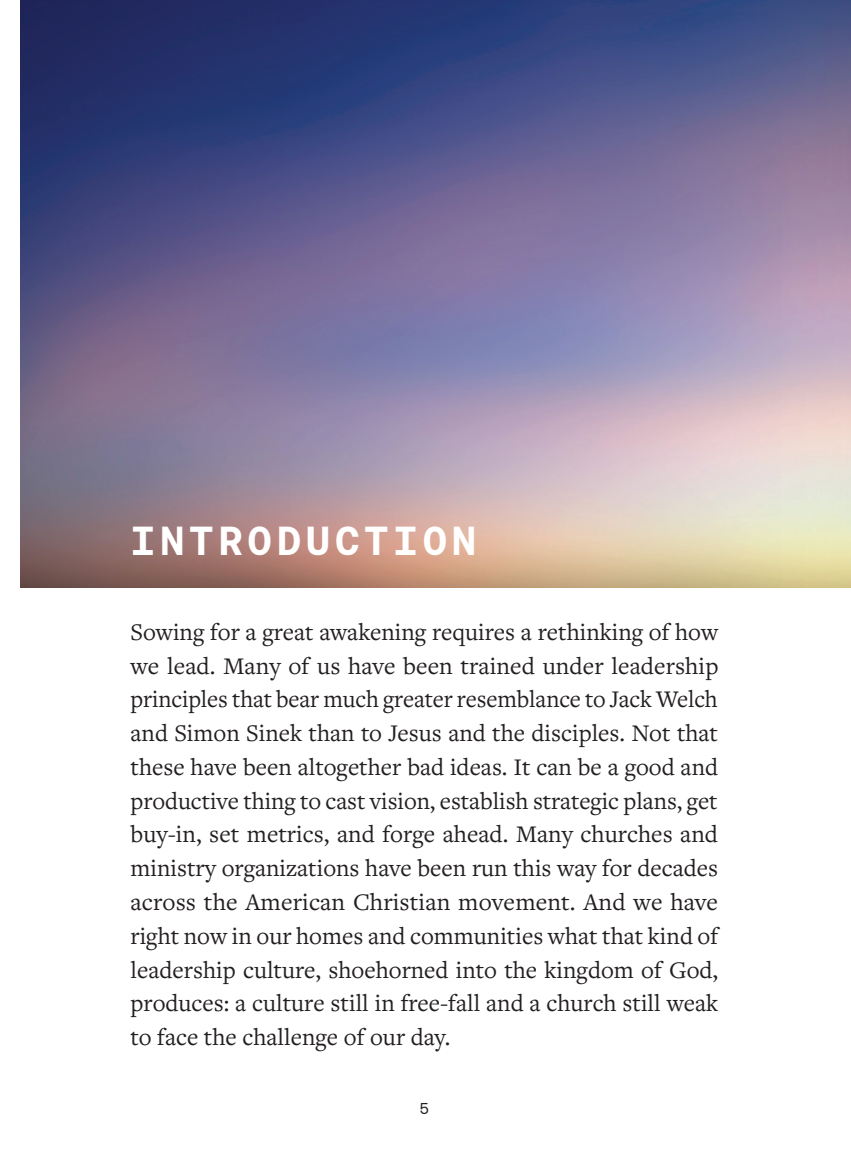
<style>
.page{position:relative;width:851px;height:1175px;background:#fff}
.page>*{position:absolute;margin:0;border:0;box-sizing:border-box;transform-origin:0 0}
.t1{font:700 40.5px "Aeonik Mono";letter-spacing:.1em;color:#fff}
.t2{font:24.75px/33.8px "Freight Text Pro";color:#231f20;text-align:justify}
.t3{font:15.75px "Aeonik Mono";color:#231f20}
</style>
<div class="page">
<img style="left:20px;top:0;width:830px;height:587px">
<h1 class="t1" style="left:130px;top:516px;width:347px">INTRODUCTION</h1>
<p class="t2" style="left:130px;top:614px;width:589px">Sowing for a great awakening requires a rethinking of how we lead. Many of us have been trained under leadership principles that bear much greater resemblance to Jack Welch and Simon Sinek than to Jesus and the disciples. Not that these have been altogether bad ideas. It can be a good and productive thing to cast vision, establish strategic plans, get buy-in, set metrics, and forge ahead. Many churches and ministry organizations have been run this way for decades across the American Christian movement. And we have right now in our homes and communities what that kind of leadership culture, shoehorned into the kingdom of God, produces: a culture still in free-fall and a church still weak to face the challenge of our day.</p>
<p class="t3" style="left:419px;top:1099px;width:11px">5</p>
</div>
